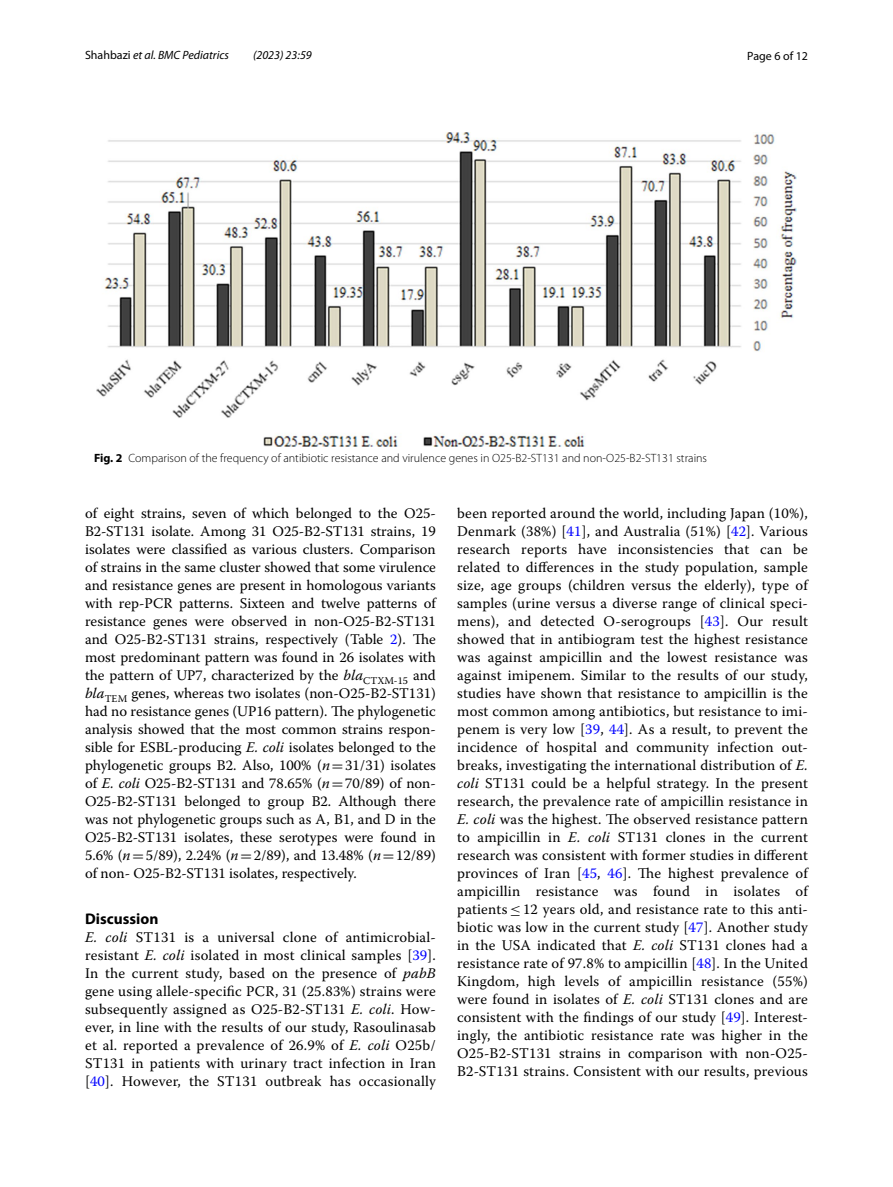
<style>
.page{position:relative;width:893px;height:1187px;background:#fff}
.page>*{position:absolute;margin:0;border:0;box-sizing:border-box;transform-origin:0 0}
.t1{font:700 15.45px "Myriad Pro";color:#000}
.t2{font:14.7px/18px "Warnock Pro";letter-spacing:.015em;color:#000;text-align:justify}
.t3{font:300 12px "Myriad Pro";color:#000}
.t4{font:italic 12px "Myriad Pro";color:#000}
.t5{font:12px "Myriad Pro";color:#000}
.s1{font-style:normal}
.s2{font-weight:700}
.s3{color:#00f}
.s4{font-style:italic}
.s5{font-family:"MTSY"}
</style>
<div class="page">
<img style="left:96px;top:133px;width:701px;height:313px">
<p class="t4" style="left:85px;top:48px;width:145px"><span class="s1">Shahbazi</span> et al. BMC Pediatrics</p>
<p class="t4" style="left:253px;top:48px;width:60px">(2023) 23:59</p>
<p class="t5" style="left:747px;top:48px;width:62px">Page 6 of 12</p>
<p class="t3" style="left:94px;top:451px;width:614px"><span class="s2">Fig. 2</span> Comparison of the frequency of antibiotic resistance and virulence genes in O25-B2-ST131 and non-O25-B2-ST131 strains</p>
<p class="t2" style="left:85px;top:503px;width:352px">of eight strains, seven of which belonged to the O25- B2-ST131 isolate. Among 31 O25-B2-ST131 strains, 19 isolates were classified as various clusters. Comparison of strains in the same cluster showed that some virulence and resistance genes are present in homologous variants with rep-PCR patterns. Sixteen and twelve patterns of resistance genes were observed in non-O25-B2-ST131 and O25-B2-ST131 strains, respectively (Table <span class="s3">2</span>). The most predominant pattern was found in 26 isolates with the pattern of UP7, characterized by the <span class="s4">bla</span><sub>CTXM-15</sub> and <span class="s4">bla</span><sub>TEM</sub> genes, whereas two isolates (non-O25-B2-ST131) had no resistance genes (UP16 pattern). The phylogenetic analysis showed that the most common strains respon&shy;sible for ESBL-producing <span class="s4">E. coli</span> isolates belonged to the phylogenetic groups B2. Also, 100% (<span class="s4">n</span><span class="s5">=</span>31/31) isolates of <span class="s4">E. coli</span> O25-B2-ST131 and 78.65% (<span class="s4">n</span><span class="s5">=</span>70/89) of non-O25-B2-ST131 belonged to group B2. Although there was not phylogenetic groups such as A, B1, and D in the O25-B2-ST131 isolates, these serotypes were found in 5.6% (<span class="s4">n</span><span class="s5">=</span>5/89), 2.24% (<span class="s4">n</span><span class="s5">=</span>2/89), and 13.48% (<span class="s4">n</span><span class="s5">=</span>12/89) of non- O25-B2-ST131 isolates, respectively.</p>
<p class="t1" style="left:85px;top:908px;width:75px">Discussion</p>
<p class="t2" style="left:85px;top:927px;width:352px"><span class="s4">E. coli</span> ST131 is a universal clone of antimicrobial&shy;resistant <span class="s4">E. coli</span> isolated in most clinical samples [<span class="s3">39</span>].<br>In the current study, based on the presence of <span class="s4">pabB </span>gene using allele-specific PCR, 31 (25.83%) strains were subsequently assigned as O25-B2-ST131 <span class="s4">E. coli</span>. How&shy;ever, in line with the results of our study, Rasoulinasab et al. reported a prevalence of 26.9% of <span class="s4">E. coli</span> O25b/ ST131 in patients with urinary tract infection in Iran [<span class="s3">40</span>]. However, the ST131 outbreak has occasionally</p>
<p class="t2" style="left:457px;top:503px;width:352px">been reported around the world, including Japan (10%), Denmark (38%) [<span class="s3">41</span>], and Australia (51%) [<span class="s3">42</span>]. Various research reports have inconsistencies that can be related to differences in the study population, sample size, age groups (children versus the elderly), type of samples (urine versus a diverse range of clinical speci&shy;mens), and detected O-serogroups [<span class="s3">43</span>]. Our result showed that in antibiogram test the highest resistance was against ampicillin and the lowest resistance was against imipenem. Similar to the results of our study, studies have shown that resistance to ampicillin is the most common among antibiotics, but resistance to imi&shy;penem is very low [<span class="s3">39</span>, <span class="s3">44</span>]. As a result, to prevent the incidence of hospital and community infection out&shy;breaks, investigating the international distribution of <span class="s4">E. coli</span> ST131 could be a helpful strategy. In the present research, the prevalence rate of ampicillin resistance in <span class="s4">E. coli</span> was the highest. The observed resistance pattern to ampicillin in <span class="s4">E. coli</span> ST131 clones in the current research was consistent with former studies in different provinces of Iran [<span class="s3">45</span>, <span class="s3">46</span>]. The highest prevalence of ampicillin resistance was found in isolates of patients <span class="s5">≤</span> 12 years old, and resistance rate to this anti&shy;biotic was low in the current study [<span class="s3">47</span>]. Another study in the USA indicated that <span class="s4">E. coli</span> ST131 clones had a resistance rate of 97.8% to ampicillin [<span class="s3">48</span>]. In the United Kingdom, high levels of ampicillin resistance (55%) were found in isolates of <span class="s4">E. coli</span> ST131 clones and are consistent with the findings of our study [<span class="s3">49</span>]. Interest&shy;ingly, the antibiotic resistance rate was higher in the O25-B2-ST131 strains in comparison with non-O25- B2-ST131 strains. Consistent with our results, previous</p>
</div>
